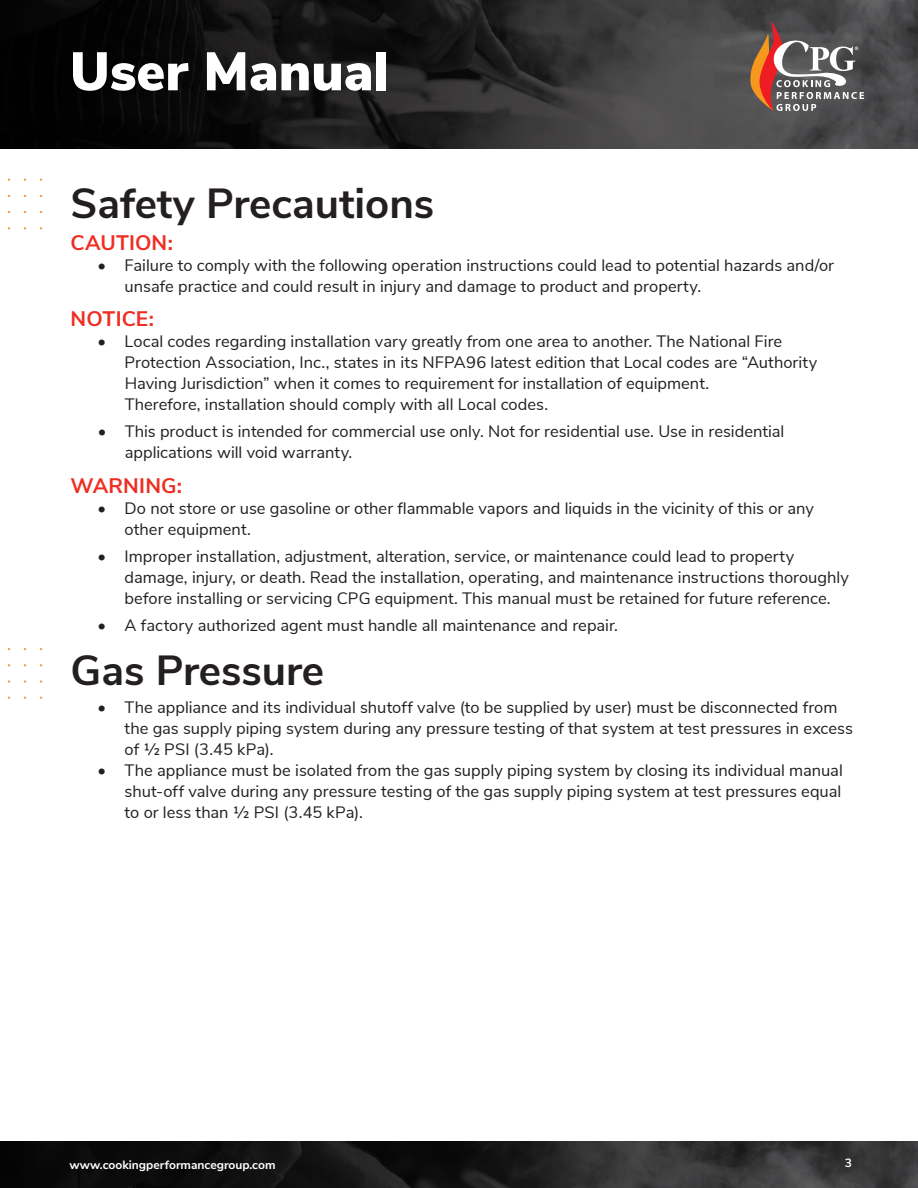
<style>
.page{position:relative;width:918px;height:1188px;background:#fff}
.page>*{position:absolute;margin:0;border:0;box-sizing:border-box;transform-origin:0 0}
.t1{font:900 54px "Nunito Sans";color:#fff}
.t2{font:700 42px "Nunito Sans";color:#231f20}
.t3{font:700 21px "Nunito Sans";letter-spacing:.005em;color:#ee2e22}
.t4{font:16.5px/21px "Nunito Sans";color:#231f20}
.t5{font:700 12px "Nunito Sans";color:#fff}
</style>
<div class="page">
<svg style="left:0;top:1141px;width:918px;height:47px;background:#201f20"></svg>
<svg style="left:0;top:0;width:918px;height:148px;background:#272627"></svg>
<svg style="left:749px;top:20px;width:115px;height:91px;background:#7e6965"></svg>
<h1 class="t1" style="left:70px;top:32px;width:320px">User Manual</h1>
<h2 class="t2" style="left:71px;top:173px;width:365px">Safety Precautions</h2>
<p class="t3" style="left:71px;top:227px;width:104px">CAUTION:</p>
<p class="t4" style="left:125px;top:254px;width:711px;text-indent:-27px">• Failure to comply with the following operation instructions could lead to potential hazards and/or unsafe practice and could result in injury and damage to product and property.</p>
<p class="t3" style="left:71px;top:304px;width:85px">NOTICE:</p>
<p class="t4" style="left:125px;top:330px;width:694px;text-indent:-27px">• Local codes regarding installation vary greatly from one area to another. The National Fire Protection Association, Inc., states in its NFPA96 latest edition that Local codes are “Authority Having Jurisdiction” when it comes to requirement for installation of equipment.<br>Therefore, installation should comply with all Local codes.</p>
<p class="t4" style="left:125px;top:420px;width:661px;text-indent:-27px">• This product is intended for commercial use only. Not for residential use. Use in residential applications will void warranty.</p>
<p class="t3" style="left:71px;top:470px;width:113px">WARNING:</p>
<p class="t4" style="left:125px;top:497px;width:691px;text-indent:-27px">• Do not store or use gasoline or other flammable vapors and liquids in the vicinity of this or any other equipment.</p>
<p class="t4" style="left:125px;top:545px;width:726px;text-indent:-27px">• Improper installation, adjustment, alteration, service, or maintenance could lead to property damage, injury, or death. Read the installation, operating, and maintenance instructions thoroughly before installing or servicing CPG equipment. This manual must be retained for future reference.</p>
<p class="t4" style="left:98px;top:614px;width:520px">• A factory authorized agent must handle all maintenance and repair.</p>
<h2 class="t2" style="left:71px;top:639px;width:255px">Gas Pressure</h2>
<p class="t4" style="left:125px;top:696px;width:730px;text-indent:-27px">• The appliance and its individual shutoff valve (to be supplied by user) must be disconnected from the gas supply piping system during any pressure testing of that system at test pressures in excess of 1/2 PSI (3.45 kPa).</p>
<p class="t4" style="left:125px;top:759px;width:720px;text-align:justify;text-indent:-27px">• The appliance must be isolated from the gas supply piping system by closing its individual manual shut-off valve during any pressure testing of the gas supply piping system at test pressures equal to or less than 1/2 PSI (3.45 kPa).</p>
<p class="t5" style="left:70px;top:1156px;width:207px">www.cookingperformancegroup.com</p>
<p class="t5" style="left:845px;top:1154px;width:9px">3</p>
</div>
